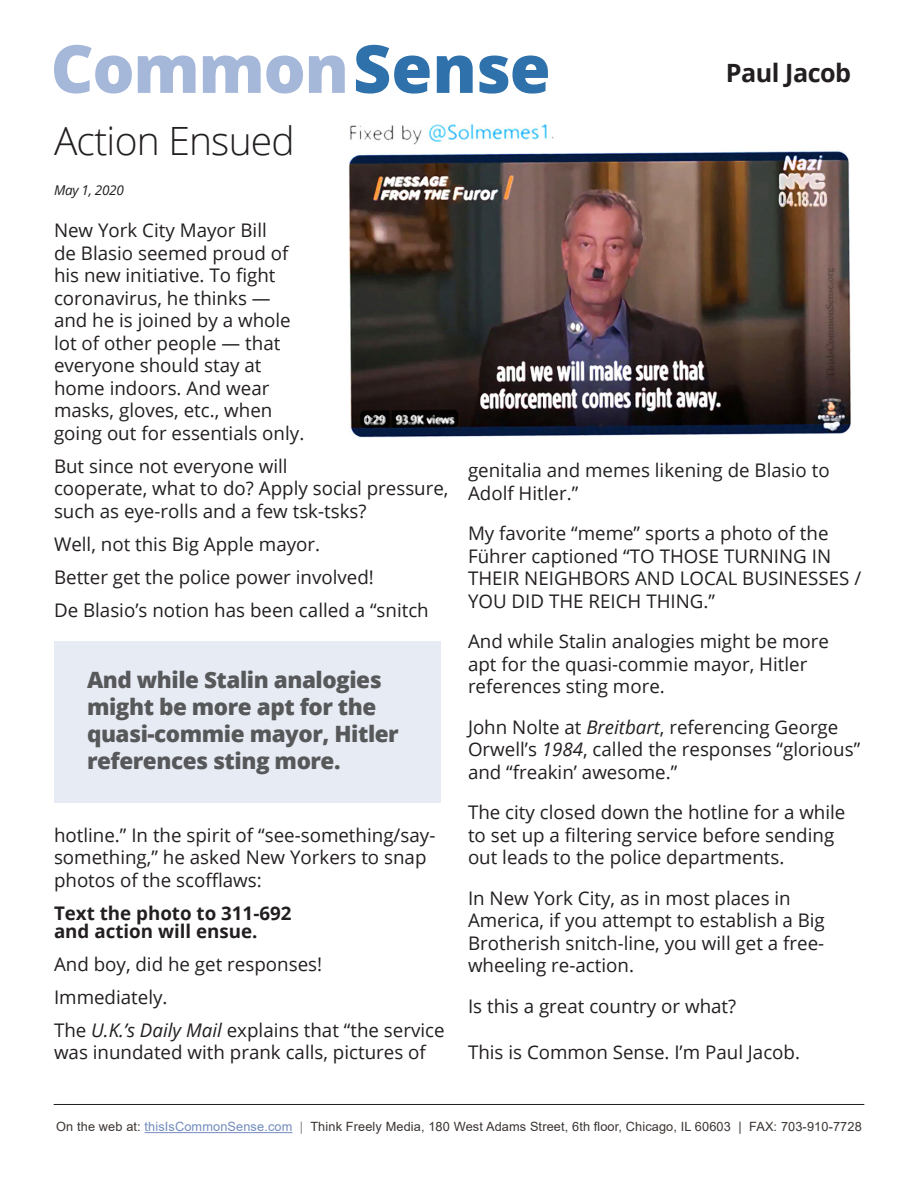
<style>
.page{position:relative;width:918px;height:1188px;background:#fff}
.page>*{position:absolute;margin:0;border:0;box-sizing:border-box;transform-origin:0 0}
.t1{font:800 66.45px "Open Sans";letter-spacing:-.02em;color:#a6b8d9}
.t2{font:300 39px "Open Sans";letter-spacing:-.02em;color:#231f20}
.t3{font:700 25.2px "Open Sans";letter-spacing:-.02em;color:#231f20}
.t4{font:800 22.5px/27px "Open Sans";letter-spacing:-.02em;color:#57585a}
.t5{font:18.75px/22.5px "Open Sans";color:#231f20}
.t6{font:700 18.75px "Open Sans";color:#231f20}
.t7{font:italic 13.5px "Open Sans";letter-spacing:-.02em;color:#231f20}
.t8{font:12.75px "Arial";letter-spacing:.01em;color:#3b3532}
.s1{color:#2f71ab}
.s2{font-style:italic}
.s3{color:#738cbd}
.s4{color:#808285}
</style>
<div class="page">
<hr style="left:145px;top:1132px;width:148px;height:1px;background:#738cbd">
<img style="left:349px;top:124px;width:502px;height:314px">
<hr style="left:54px;top:1104px;width:810px;height:1px;background:#231f20">
<div style="left:54px;top:641px;width:387px;height:161px;background:#e7ebf4"></div>
<p class="t1" style="left:51px;top:18px;width:502px">Common<span class="s1">Sense</span></p>
<p class="t3" style="left:726px;top:55px;width:127px">Paul Jacob</p>
<p class="t2" style="left:54px;top:114px;width:242px">Action Ensued</p>
<p class="t7" style="left:54px;top:181px;width:71px">May 1, 2020</p>
<p class="t5" style="left:54px;top:219px;width:252px">New York City Mayor Bill<br>de Blasio seemed proud of his new initiative. To fight coronavirus, he thinks — and he is joined by a whole lot of other people — that everyone should stay at home indoors. And wear masks, gloves, etc., when going out for essentials only.</p>
<p class="t5" style="left:54px;top:454px;width:396px">But since not everyone will<br>cooperate, what to do? Apply social pressure, such as eye-rolls and a few tsk-tsks?</p>
<p class="t5" style="left:54px;top:532px;width:268px">Well, not this Big Apple mayor.</p>
<p class="t5" style="left:54px;top:565px;width:321px">Better get the police power involved!</p>
<p class="t5" style="left:54px;top:598px;width:376px">De Blasio’s notion has been called a “snitch</p>
<p class="t4" style="left:87px;top:665px;width:313px">And while Stalin analogies might be more apt for the quasi-commie mayor, Hitler references sting more.</p>
<p class="t5" style="left:54px;top:823px;width:383px">hotline.” In the spirit of “see-something/say&shy;something,” he asked New Yorkers to snap photos of the scofflaws:</p>
<p class="t6" style="left:54px;top:900px;width:239px">Text the photo to 311-692</p>
<p class="t6" style="left:54px;top:918px;width:205px">and action will ensue.</p>
<p class="t5" style="left:54px;top:952px;width:270px">And boy, did he get responses!</p>
<p class="t5" style="left:54px;top:985px;width:115px">Immediately.</p>
<p class="t5" style="left:54px;top:1018px;width:392px">The <span class="s2">U.K.’s Daily Mail</span> explains that “the service was inundated with prank calls, pictures of</p>
<p class="t5" style="left:468px;top:459px;width:363px">genitalia and memes likening de Blasio to<br>Adolf Hitler.”</p>
<p class="t5" style="left:468px;top:522px;width:395px">My favorite “meme” sports a photo of the Führer captioned “TO THOSE TURNING IN THEIR NEIGHBORS AND LOCAL BUSINESSES / YOU DID THE REICH THING.”</p>
<p class="t5" style="left:468px;top:630px;width:363px">And while Stalin analogies might be more apt for the quasi-commie mayor, Hitler references sting more.</p>
<p class="t5" style="left:468px;top:715px;width:394px">John Nolte at <span class="s2">Breitbart</span>, referencing George<br>Orwell’s <span class="s2">1984</span>, called the responses “glorious” and “freakin’ awesome.”</p>
<p class="t5" style="left:468px;top:801px;width:379px">The city closed down the hotline for a while to set up a filtering service before sending out leads to the police departments.</p>
<p class="t5" style="left:468px;top:886px;width:358px">In New York City, as in most places in America, if you attempt to establish a Big Brotherish snitch-line, you will get a free&shy;wheeling re-action.</p>
<p class="t5" style="left:468px;top:994px;width:270px">Is this a great country or what?</p>
<p class="t5" style="left:468px;top:1041px;width:334px">This is Common Sense. I’m Paul Jacob.</p>
<p class="t8" style="left:56px;top:1118px;width:807px">On the web at: <span class="s3">thisIsCommonSense.com</span> <span class="s4">|</span> Think Freely Media, 180 West Adams Street, 6th floor, Chicago, IL 60603 | FAX: 703-910-7728</p>
</div>
